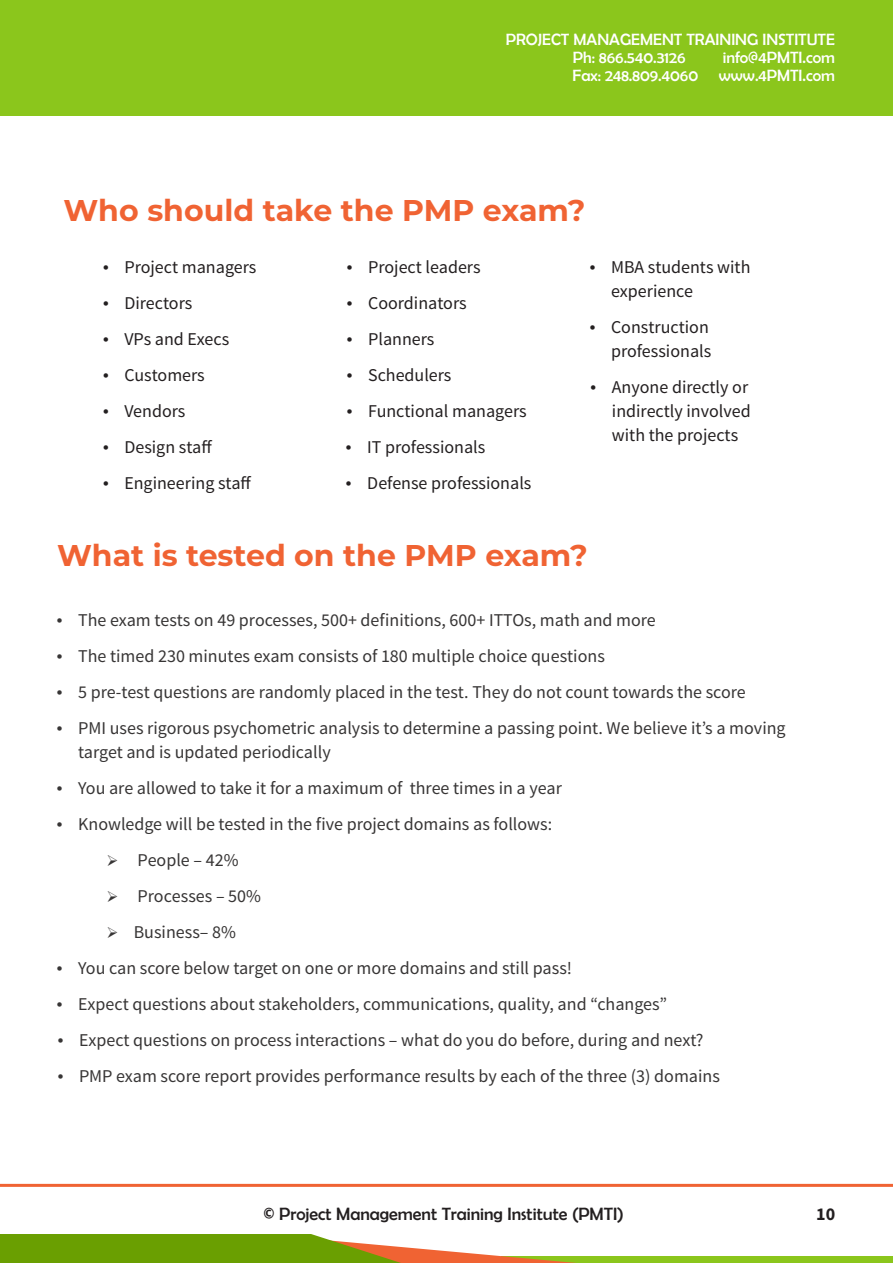
<style>
.page{position:relative;width:893px;height:1263px;background:#fff}
.page>*{position:absolute;margin:0;border:0;box-sizing:border-box;transform-origin:0 0}
.t1{font:700 30px "Montserrat";color:#f06333}
.t2{font:18px/36px "Source Sans Pro";color:#373535}
.t3{font:18px/36px "Source Sans Pro";color:#231f20}
.t4{font:18px "Berlin Sans FB";color:#231f20}
.t5{font:700 18px "Source Sans Pro";color:#231f20}
.t6{font:16.5px/18px "Berlin Sans FB";color:#fff}
</style>
<div class="page">
<div style="left:502px;top:1255px;width:391px;height:8px;background:#8bc61c"></div>
<svg style="left:0;top:1234px;width:577px;height:29px"></svg>
<hr style="left:0;top:1184px;width:893px;height:3px;background:#f06333">
<div style="left:0;top:0;width:893px;height:115px;background:#8bc61c"></div>
<p class="t6" style="left:573px;top:30px;width:264px;text-indent:-67px">PROJECT MANAGEMENT TRAINING INSTITUTE<br>Ph: 866.540.3126</p>
<p class="t6" style="left:723px;top:48px;width:114px">info@4PMTI.com</p>
<p class="t6" style="left:573px;top:66px;width:127px">Fax: 248.809.4060</p>
<p class="t6" style="left:719px;top:66px;width:118px">www.4PMTI.com</p>
<h1 class="t1" style="left:63px;top:192px;width:523px">Who should take the PMP exam?</h1>
<p class="t3" style="left:124px;top:251px;width:133px">Project managers<br>Directors<br>VPs and Execs<br>Customers<br>Vendors<br>Design staff<br>Engineering staff</p>
<p class="t3" style="left:367px;top:251px;width:166px">Project leaders<br>Coordinators<br>Planners<br>Schedulers<br>Functional managers<br>IT professionals<br>Defense professionals</p>
<p class="t3" style="left:611px;top:257px;width:141px;line-height:24px">MBA students with experience</p>
<p class="t3" style="left:611px;top:317px;width:102px;line-height:24px">Construction professionals</p>
<p class="t3" style="left:612px;top:377px;width:140px;line-height:24px">Anyone directly or indirectly involved with the projects</p>
<h1 class="t1" style="left:57px;top:537px;width:532px">What is tested on the PMP exam?</h1>
<p class="t2" style="left:78px;top:603px;width:709px">The exam tests on 49 processes, 500+ definitions, 600+ ITTOs, math and more<br>The timed 230 minutes exam consists of 180 multiple choice questions<br>5 pre-test questions are randomly placed in the test. They do not count towards the score<br>PMI uses rigorous psychometric analysis to determine a passing point. We believe it’s a moving</p>
<p class="t2" style="left:78px;top:735px;width:485px">target and is updated periodically<br>You are allowed to take it for a maximum of three times in a year<br>Knowledge will be tested in the five project domains as follows:</p>
<p class="t2" style="left:107px;top:843px;width:133px">➢ People – 42%</p>
<p class="t2" style="left:107px;top:879px;width:156px">➢ Processes – 50%</p>
<p class="t2" style="left:78px;top:915px;width:643px;text-indent:28px">➢ Business– 8%<br>You can score below target on one or more domains and still pass!<br>Expect questions about stakeholders, communications, quality, and “changes” Expect questions on process interactions – what do you do before, during and next?<br>PMP exam score report provides performance results by each of the three (3) domains</p>
<p class="t4" style="left:264px;top:1204px;width:362px">© Project Management Training Institute (PMTI)</p>
<p class="t5" style="left:816px;top:1206px;width:21px">10</p>
</div>
